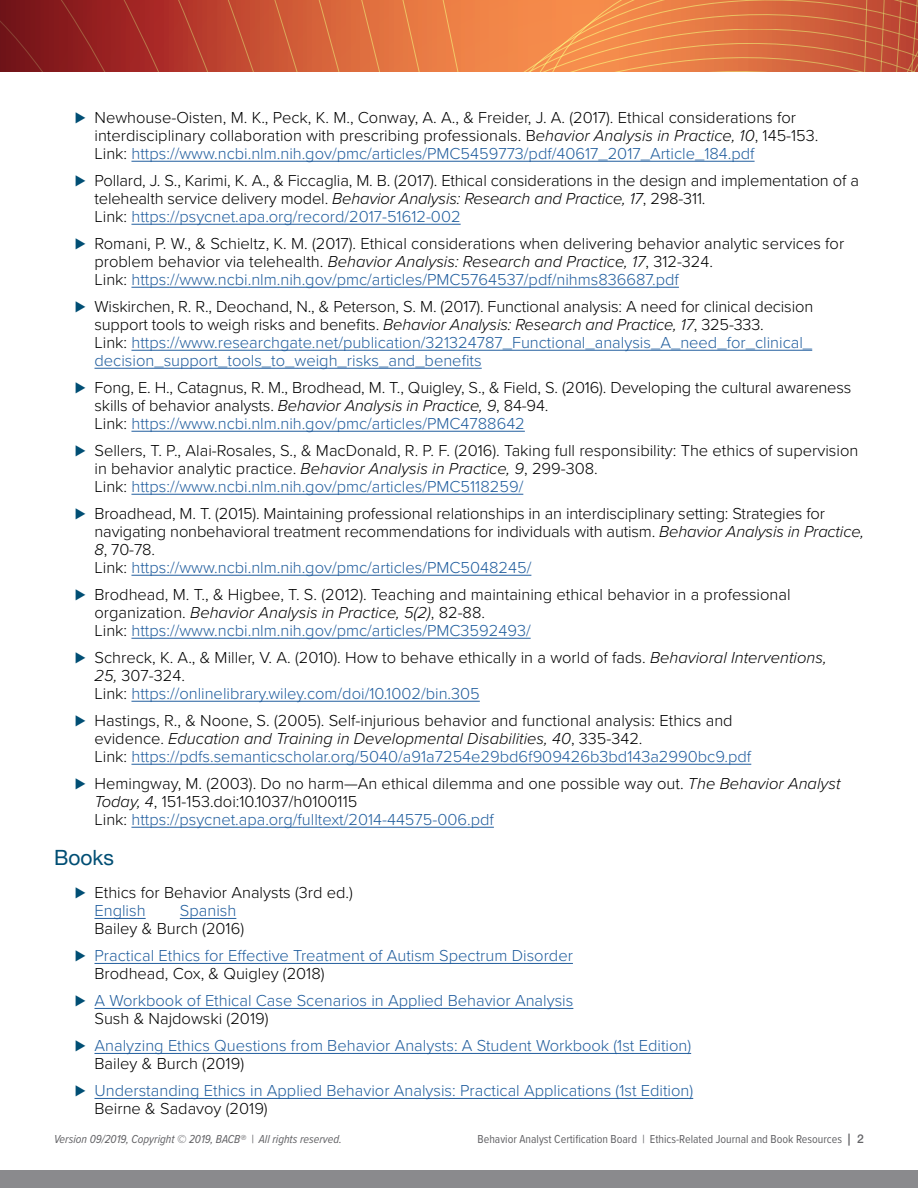
<style>
.page{position:relative;width:918px;height:1188px;background:#fff}
.page>*{position:absolute;margin:0;border:0;box-sizing:border-box;transform-origin:0 0}
.t1{font:21px "Helvetica Neue LT Pro";color:#004e74}
.t2{font:300 16.5px/18px "Proxima Nova";color:#000}
.t3{font:300 16.5px/27px "Proxima Nova";color:#215e9e}
.t4{font:12px "Proxima Nova Cond";color:#636366}
.t5{font:italic 12px "Proxima Nova Cond";color:#636366}
.s1{font-size:18px;color:#004e74}
.s2{font-style:italic}
.s3{color:#215e9e}
.s4{color:#000}
.s5{font-family:"Helvetica Neue LT Pro";font-weight:500}
</style>
<div class="page">
<svg style="left:0;top:0;width:918px;height:72px"></svg>
<div style="left:0;top:1171px;width:918px;height:17px;background:#8a8a8d"></div>
<hr style="left:131px;top:161px;width:624px;height:1px;background:#215e9e">
<hr style="left:131px;top:224px;width:330px;height:1px;background:#215e9e">
<hr style="left:131px;top:287px;width:548px;height:1px;background:#215e9e">
<hr style="left:131px;top:350px;width:681px;height:1px;background:#215e9e">
<hr style="left:94px;top:368px;width:388px;height:1px;background:#215e9e">
<hr style="left:131px;top:431px;width:394px;height:1px;background:#215e9e">
<hr style="left:131px;top:494px;width:392px;height:1px;background:#215e9e">
<hr style="left:131px;top:575px;width:400px;height:1px;background:#215e9e">
<hr style="left:131px;top:638px;width:400px;height:1px;background:#215e9e">
<hr style="left:131px;top:701px;width:349px;height:1px;background:#215e9e">
<hr style="left:131px;top:764px;width:620px;height:1px;background:#215e9e">
<hr style="left:131px;top:827px;width:363px;height:1px;background:#215e9e">
<hr style="left:94px;top:918px;width:52px;height:1px;background:#215e9e">
<hr style="left:180px;top:918px;width:56px;height:1px;background:#215e9e">
<hr style="left:94px;top:963px;width:479px;height:1px;background:#215e9e">
<hr style="left:94px;top:1008px;width:479px;height:1px;background:#215e9e">
<hr style="left:94px;top:1053px;width:597px;height:1px;background:#215e9e">
<hr style="left:94px;top:1098px;width:599px;height:1px;background:#215e9e">
<p class="t2" style="left:94px;top:107px;width:725px;text-indent:-20px"><span class="s1">⊲</span> Newhouse-Oisten, M. K., Peck, K. M., Conway, A. A., &amp; Freider, J. A. (2017). Ethical considerations for interdisciplinary collaboration with prescribing professionals. B<span class="s2">ehavior Analysis in Practice, 10</span>, 145-153.<br>Link: <span class="s3">https://www.ncbi.nlm.nih.gov/pmc/articles/PMC5459773/pdf/40617_2017_Article_184.pdf</span></p>
<p class="t2" style="left:94px;top:170px;width:766px;text-indent:-20px"><span class="s1">⊲</span> Pollard, J. S., Karimi, K. A., &amp; Ficcaglia, M. B. (2017). Ethical considerations in the design and implementation of a telehealth service delivery model. <span class="s2">Behavior Analysis: Research and Practice, 17</span>, 298-311.<br>Link: <span class="s3">https://psycnet.apa.org/record/2017-51612-002</span></p>
<p class="t2" style="left:94px;top:233px;width:751px;text-indent:-20px"><span class="s1">⊲</span> Romani, P. W., &amp; Schieltz, K. M. (2017). Ethical considerations when delivering behavior analytic services for problem behavior via telehealth. <span class="s2">Behavior Analysis: Research and Practice, 17</span>, 312-324.<br>Link: <span class="s3">https://www.ncbi.nlm.nih.gov/pmc/articles/PMC5764537/pdf/nihms836687.pdf</span></p>
<p class="t2" style="left:94px;top:296px;width:720px;text-indent:-20px"><span class="s1">⊲</span> Wiskirchen, R. R., Deochand, N., &amp; Peterson, S. M. (2017). Functional analysis: A need for clinical decision support tools to weigh risks and benefits. <span class="s2">Behavior Analysis: Research and Practice, 17</span>, 325-333.<br>Link: <span class="s3">https://www.researchgate.net/publication/321324787_Functional_analysis_A_need_for_clinical_ decision_support_tools_to_weigh_risks_and_benefits</span></p>
<p class="t2" style="left:94px;top:377px;width:759px;text-indent:-20px"><span class="s1">⊲</span> Fong, E. H., Catagnus, R. M., Brodhead, M. T., Quigley, S., &amp; Field, S. (2016). Developing the cultural awareness skills of behavior analysts. <span class="s2">Behavior Analysis in Practice, 9</span>, 84-94.<br>Link: <span class="s3">https://www.ncbi.nlm.nih.gov/pmc/articles/PMC4788642</span></p>
<p class="t2" style="left:94px;top:440px;width:765px;text-indent:-20px"><span class="s1">⊲</span> Sellers, T. P., Alai-Rosales, S., &amp; MacDonald, R. P. F. (2016). Taking full responsibility: The ethics of supervision in behavior analytic practice. <span class="s2">Behavior Analysis in Practice, 9</span>, 299-308.<br>Link: <span class="s3">https://www.ncbi.nlm.nih.gov/pmc/articles/PMC5118259/</span></p>
<p class="t2" style="left:94px;top:503px;width:771px;text-indent:-20px"><span class="s1">⊲</span> Broadhead, M. T. (2015). Maintaining professional relationships in an interdisciplinary setting: Strategies for navigating nonbehavioral treatment recommendations for individuals with autism. <span class="s2">Behavior Analysis in Practice, 8</span>, 70-78.<br>Link: <span class="s3">https://www.ncbi.nlm.nih.gov/pmc/articles/PMC5048245/</span></p>
<p class="t2" style="left:94px;top:584px;width:698px;text-indent:-20px"><span class="s1">⊲</span> Brodhead, M. T., &amp; Higbee, T. S. (2012). Teaching and maintaining ethical behavior in a professional organization. <span class="s2">Behavior Analysis in Practice, 5(2)</span>, 82-88.<br>Link: <span class="s3">https://www.ncbi.nlm.nih.gov/pmc/articles/PMC3592493/</span></p>
<p class="t2" style="left:94px;top:647px;width:734px;text-indent:-20px"><span class="s1">⊲</span> Schreck, K. A., &amp; Miller, V. A. (2010). How to behave ethically in a world of fads. <span class="s2">Behavioral Interventions,<br>25,</span> 307-324.<br>Link: <span class="s3">https://onlinelibrary.wiley.com/doi/10.1002/bin.305</span></p>
<p class="t2" style="left:94px;top:710px;width:658px;text-indent:-20px"><span class="s1">⊲</span> Hastings, R., &amp; Noone, S. (2005). Self-injurious behavior and functional analysis: Ethics and evidence. <span class="s2">Education and Training in Developmental Disabilities, 40</span>, 335-342.<br>Link: <span class="s3">https://pdfs.semanticscholar.org/5040/a91a7254e29bd6f909426b3bd143a2990bc9.pdf</span></p>
<p class="t2" style="left:94px;top:773px;width:748px;text-indent:-20px"><span class="s1">⊲</span> Hemingway, M. (2003). Do no harm—An ethical dilemma and one possible way out. <span class="s2">The Behavior Analyst<br>Today, 4</span>, 151-153.doi:10.1037/h0100115<br>Link: <span class="s3">https://psycnet.apa.org/fulltext/2014-44575-006.pdf</span></p>
<p class="t1" style="left:54px;top:844px;width:61px">Books</p>
<p class="t2" style="left:94px;top:882px;width:260px;text-indent:-20px"><span class="s1">⊲</span> Ethics for Behavior Analysts (3rd ed.)<br><span class="s3">English</span></p>
<p class="t3" style="left:180px;top:896px;width:58px">Spanish</p>
<p class="t3" style="left:75px;top:914px;width:499px;text-indent:20px"><span class="s4">Bailey &amp; Burch (2016)<br></span><span class="s1">⊲</span> Practical Ethics for Effective Treatment of Autism Spectrum Disorder</p>
<p class="t3" style="left:75px;top:959px;width:500px;text-indent:20px"><span class="s4">Brodhead, Cox, &amp; Quigley (2018)<br></span><span class="s1">⊲</span> A Workbook of Ethical Case Scenarios in Applied Behavior Analysis</p>
<p class="t3" style="left:75px;top:1004px;width:618px;text-indent:20px"><span class="s4">Sush &amp; Najdowski (2019)<br></span><span class="s1">⊲</span> Analyzing Ethics Questions from Behavior Analysts: A Student Workbook (1st Edition)</p>
<p class="t3" style="left:75px;top:1049px;width:620px;text-indent:20px"><span class="s4">Bailey &amp; Burch (2019)<br></span><span class="s1">⊲</span> Understanding Ethics in Applied Behavior Analysis: Practical Applications (1st Edition)</p>
<p class="t2" style="left:94px;top:1098px;width:175px">Beirne &amp; Sadavoy (2019)</p>
<p class="t5" style="left:54px;top:1131px;width:289px">Version 09/2019, Copyright © 2019, BACB® | All rights reserved.</p>
<p class="t4" style="left:478px;top:1131px;width:388px">Behavior Analyst Certification Board | Ethics-Related Journal and Book Resources <span class="s5">| 2</span></p>
</div>
